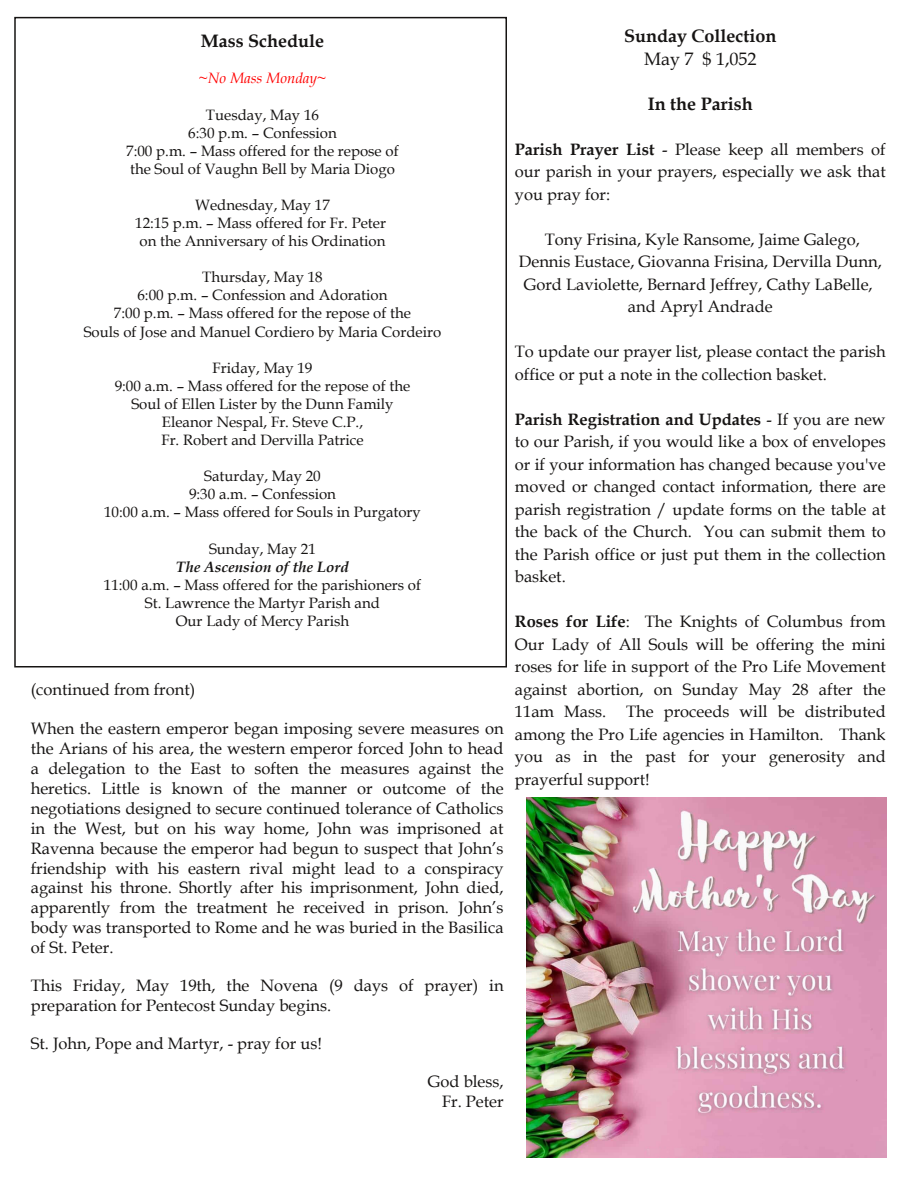
<style>
.page{position:relative;width:918px;height:1188px;background:#fff}
.page>*{position:absolute;margin:0;border:0;box-sizing:border-box;transform-origin:0 0}
.t1{font:700 18px "Book Antiqua";color:#161413}
.t2{font:18px "Book Antiqua";color:#161413}
.t3{font:16.5px/22.5px "Book Antiqua";color:#161413;text-align:justify}
.t4{font:15px/18.1px "Book Antiqua";color:#161413;text-align:center}
.t5{font:italic 700 15px "Book Antiqua";color:#161413}
.t6{font:italic 15px "Book Antiqua";color:#f00}
.s1{font-weight:700}
</style>
<div class="page">
<div style="left:14px;top:17px;width:493px;height:651px;border:2px solid #161413"></div>
<img style="left:526px;top:798px;width:360px;height:360px">
<p class="t1" style="left:201px;top:31px;width:125px">Mass Schedule</p>
<p class="t6" style="left:199px;top:70px;width:129px">~No Mass Monday~</p>
<p class="t4" style="left:126px;top:106px;width:274px">Tuesday, May 16<br>6:30 p.m. – Confession<br>7:00 p.m. – Mass offered for the repose of the Soul of Vaughn Bell by Maria Diogo</p>
<p class="t4" style="left:135px;top:196px;width:252px">Wednesday, May 17<br>12:15 p.m. – Mass offered for Fr. Peter on the Anniversary of his Ordination</p>
<p class="t4" style="left:84px;top:268px;width:359px">Thursday, May 18<br>6:00 p.m. – Confession and Adoration<br>7:00 p.m. – Mass offered for the repose of the<br>Souls of Jose and Manuel Cordiero by Maria Cordeiro</p>
<p class="t4" style="left:115px;top:359px;width:297px">Friday, May 19<br>9:00 a.m. – Mass offered for the repose of the<br>Soul of Ellen Lister by the Dunn Family<br>Eleanor Nespal, Fr. Steve C.P.,<br>Fr. Robert and Dervilla Patrice</p>
<p class="t4" style="left:104px;top:467px;width:318px">Saturday, May 20<br>9:30 a.m. – Confession<br>10:00 a.m. – Mass offered for Souls in Purgatory</p>
<p class="t4" style="left:209px;top:540px;width:108px">Sunday, May 21</p>
<p class="t5" style="left:176px;top:558px;width:174px">The Ascension of the Lord</p>
<p class="t4" style="left:104px;top:576px;width:319px">11:00 a.m. – Mass offered for the parishioners of<br>St. Lawrence the Martyr Parish and<br>Our Lady of Mercy Parish</p>
<p class="t3" style="left:31px;top:678px;width:166px">(continued from front)</p>
<p class="t3" style="left:31px;top:719px;width:474px;line-height:20px">When the eastern emperor began imposing severe measures on the Arians of his area, the western emperor forced John to head a delegation to the East to soften the measures against the heretics. Little is known of the manner or outcome of the negotiations designed to secure continued tolerance of Catholics in the West, but on his way home, John was imprisoned at Ravenna because the emperor had begun to suspect that John’s friendship with his eastern rival might lead to a conspiracy against his throne. Shortly after his imprisonment, John died, apparently from the treatment he received in prison. John’s body was transported to Rome and he was buried in the Basilica of St. Peter.</p>
<p class="t3" style="left:31px;top:976px;width:474px;line-height:20px">This Friday, May 19th, the Novena (9 days of prayer) in preparation for Pentecost Sunday begins.</p>
<p class="t3" style="left:31px;top:1032px;width:293px">St. John, Pope and Martyr, - pray for us!</p>
<p class="t3" style="left:428px;top:1072px;width:77px;line-height:20px;text-align:right">God bless,<br>Fr. Peter</p>
<p class="t1" style="left:624px;top:26px;width:154px">Sunday Collection</p>
<p class="t2" style="left:644px;top:48px;width:114px">May 7 $ 1,052</p>
<p class="t1" style="left:648px;top:93px;width:106px">In the Parish</p>
<p class="t3" style="left:515px;top:138px;width:372px"><span class="s1">Parish Prayer List</span> - Please keep all members of our parish in your prayers, especially we ask that you pray for:</p>
<p class="t3" style="left:519px;top:228px;width:365px;text-align:center">Tony Frisina, Kyle Ransome, Jaime Galego, Dennis Eustace, Giovanna Frisina, Dervilla Dunn, Gord Laviolette, Bernard Jeffrey, Cathy LaBelle, and Apryl Andrade</p>
<p class="t3" style="left:515px;top:341px;width:372px">To update our prayer list, please contact the parish office or put a note in the collection basket.</p>
<p class="t3" style="left:515px;top:408px;width:372px"><span class="s1">Parish Registration and Updates</span> - If you are new to our Parish, if you would like a box of envelopes or if your information has changed because you've moved or changed contact information, there are parish registration / update forms on the table at the back of the Church. You can submit them to the Parish office or just put them in the collection basket.</p>
<p class="t3" style="left:515px;top:611px;width:372px"><span class="s1">Roses for Life</span>: The Knights of Columbus from Our Lady of All Souls will be offering the mini roses for life in support of the Pro Life Movement against abortion, on Sunday May 28 after the 11am Mass. The proceeds will be distributed among the Pro Life agencies in Hamilton. Thank you as in the past for your generosity and prayerful support!</p>
</div>
